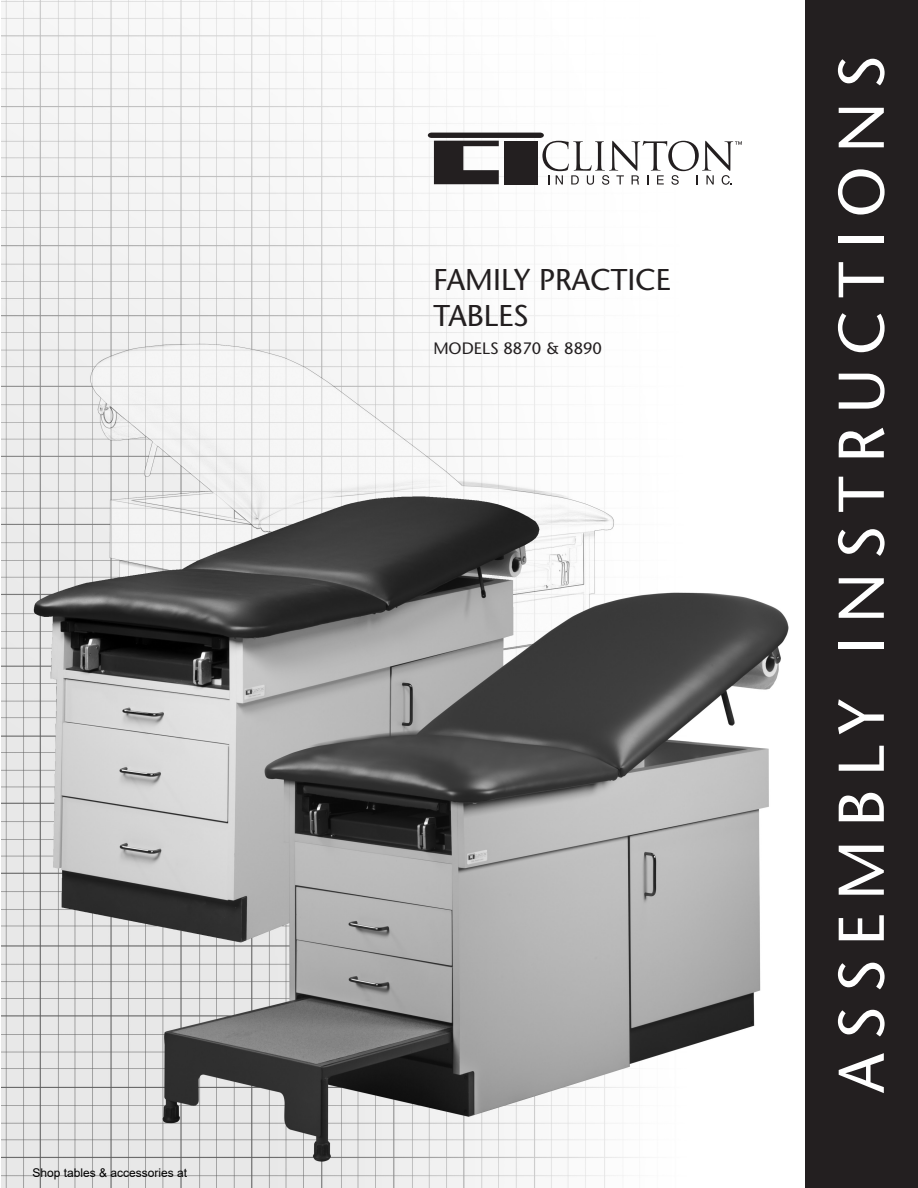
<style>
.page{position:relative;width:918px;height:1188px;background:#fff}
.page>*{position:absolute;margin:0;border:0;box-sizing:border-box;transform-origin:0 0}
.t1{font:500 64.5px "Stone Sans Std";letter-spacing:.21em;color:#fff}
.t2{font:500 30px/36px "Stone Sans Std";color:#231f20}
.t3{font:500 16.5px "Stone Sans Std";color:#231f20}
.t4{font:12px "Arial";color:#000}
</style>
<div class="page">
<img style="left:1px;top:0;width:805px;height:1188px">
<div style="left:806px;top:0;width:112px;height:1188px;background:#231f20"></div>
<svg style="left:428px;top:133px;width:314px;height:52px"></svg>
<p class="t4" style="left:32px;top:1165px;width:156px">Shop tables &amp; accessories at</p>
<p class="t2" style="left:433px;top:261px;width:239px">FAMILY PRACTICE<br>TABLES</p>
<p class="t3" style="left:433px;top:338px;width:170px">MODELS 8870 &amp; 8890</p>
<p class="t1" style="left:823px;top:1093px;width:1039px;rotate:-90deg">ASSEMBLY INSTRUCTIONS</p>
</div>
